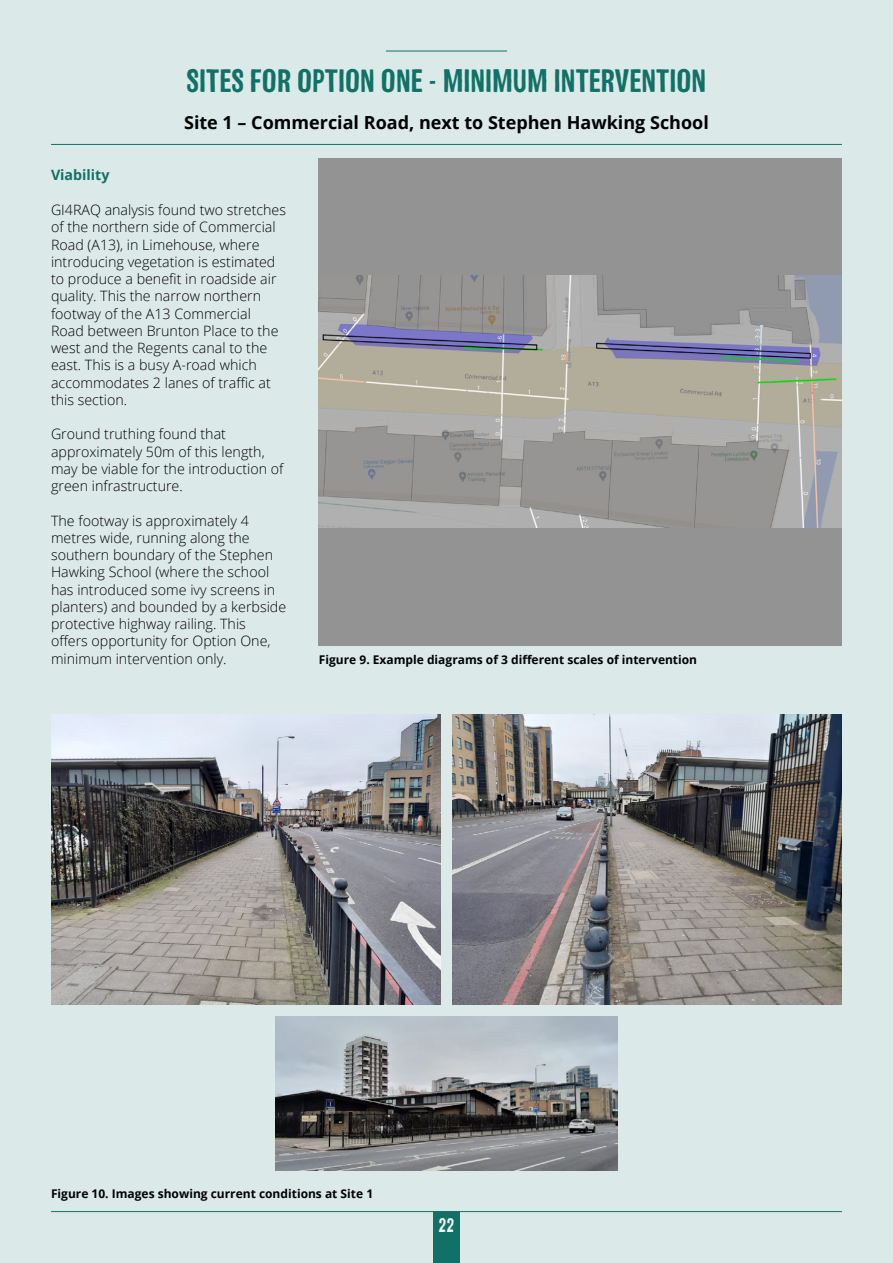
<style>
.page{position:relative;width:893px;height:1263px;background:#dbeae8}
.page>*{position:absolute;margin:0;border:0;box-sizing:border-box;transform-origin:0 0}
.t1{font:30px "Trunk";color:#117167}
.t2{font:700 18px "Open Sans";color:#000}
.t3{font:18px "Trunk";color:#fff}
.t4{font:300 14.25px/17.2px "Open Sans";color:#000}
.t5{font:700 14.25px "Open Sans";color:#117167}
.t6{font:700 12px "Open Sans";color:#000}
</style>
<div class="page">
<hr style="left:51px;top:1211px;width:791px;height:1px;background:#117167">
<div style="left:433px;top:1211px;width:27px;height:52px;background:#117167"></div>
<hr style="left:386px;top:51px;width:121px;height:1px;background:#117167">
<hr style="left:51px;top:144px;width:791px;height:1px;background:#117167">
<div style="left:319px;top:158px;width:523px;height:487px;background:#939393"></div>
<img style="left:319px;top:276px;width:523px;height:251px">
<img style="left:275px;top:1017px;width:343px;height:154px">
<img style="left:453px;top:714px;width:389px;height:290px">
<img style="left:51px;top:714px;width:389px;height:290px">
<h1 class="t1" style="left:187px;top:67px;width:521px">SITES FOR OPTION ONE - MINIMUM INTERVENTION</h1>
<p class="t2" style="left:184px;top:109px;width:526px">Site 1 – Commercial Road, next to Stephen Hawking School</p>
<p class="t5" style="left:51px;top:165px;width:60px">Viability</p>
<p class="t4" style="left:51px;top:201px;width:237px">GI4RAQ analysis found two stretches of the northern side of Commercial<br>Road (A13), in Limehouse, where introducing vegetation is estimated to produce a benefit in roadside air quality. This the narrow northern footway of the A13 Commercial<br>Road between Brunton Place to the west and the Regents canal to the east. This is a busy A-road which accommodates 2 lanes of traffic at this section.</p>
<p class="t4" style="left:51px;top:425px;width:234px">Ground truthing found that approximately 50m of this length, may be viable for the introduction of green infrastructure.</p>
<p class="t4" style="left:51px;top:511px;width:237px">The footway is approximately 4 metres wide, running along the southern boundary of the Stephen<br>Hawking School (where the school has introduced some ivy screens in planters) and bounded by a kerbside protective highway railing. This offers opportunity for Option One, minimum intervention only.</p>
<p class="t6" style="left:319px;top:651px;width:380px">Figure 9. Example diagrams of 3 different scales of intervention</p>
<p class="t6" style="left:51px;top:1185px;width:324px">Figure 10. Images showing current conditions at Site 1</p>
<p class="t3" style="left:438px;top:1217px;width:18px">22</p>
</div>
